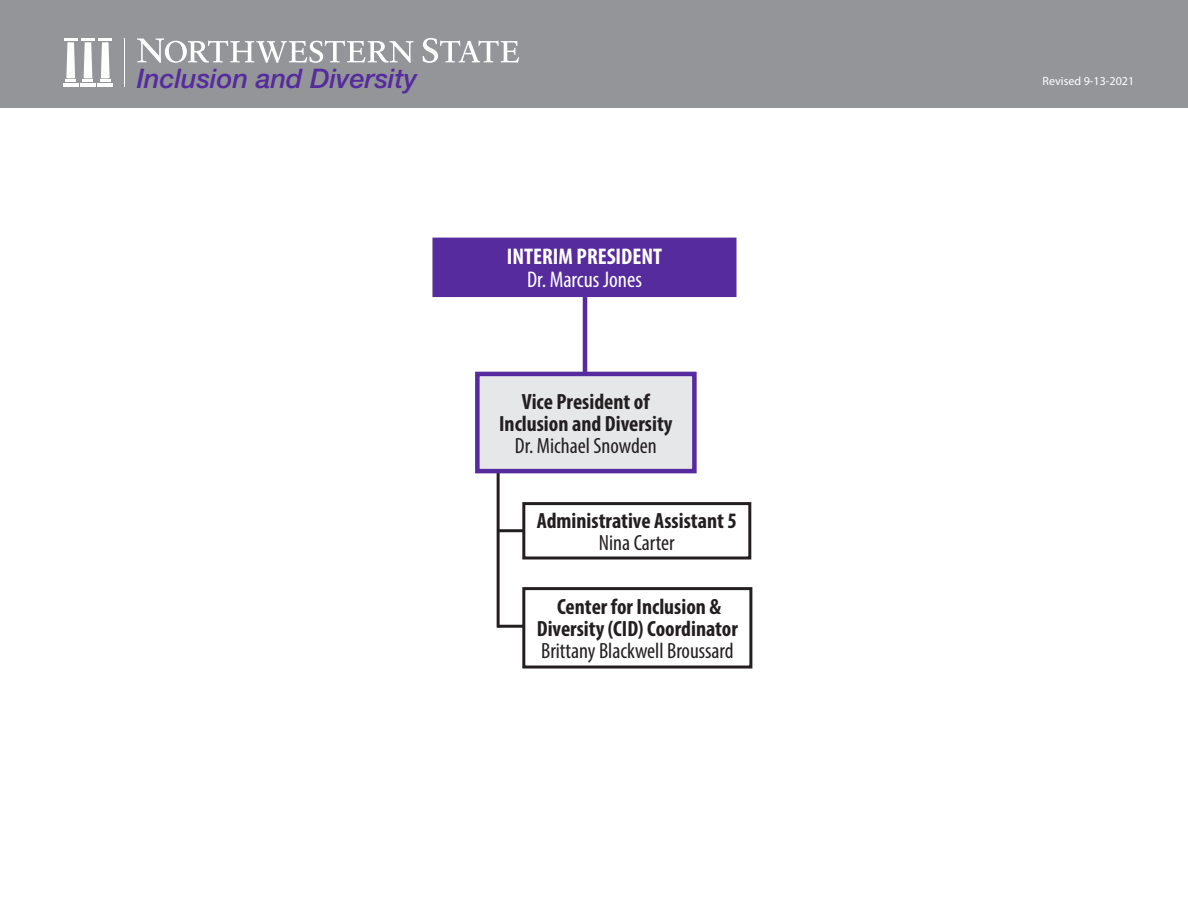
<style>
.page{position:relative;width:1188px;height:918px;background:#fff}
.page>*{position:absolute;margin:0;border:0;box-sizing:border-box;transform-origin:0 0}
.t1{font:italic 500 27px "Helvetica Neue LT Std";color:#552b9d}
.t2{font:700 condensed 22.8px "Myriad Pro";color:#fff}
.t3{font:condensed 22.8px "Myriad Pro";color:#fff}
.t4{font:700 condensed 22.05px/22px "Myriad Pro";color:#231f20;text-align:center}
.t5{font:condensed 22.05px "Myriad Pro";color:#231f20}
.t6{font:12px "Myriad Pro";color:#fff}
.s1{font-weight:400}
</style>
<div class="page">
<div style="left:434px;top:239px;width:301px;height:57px;background:#552b9d"></div>
<div style="left:432px;top:238px;width:304px;height:59px;border:3px solid #552b9d"></div>
<hr style="left:583px;top:297px;width:4px;height:77px;background:#552b9d">
<hr style="left:497px;top:470px;width:3px;height:158px;background:#231f20">
<hr style="left:498px;top:529px;width:26px;height:3px;background:#231f20">
<hr style="left:498px;top:625px;width:26px;height:3px;background:#231f20">
<div style="left:522px;top:587px;width:230px;height:82px;border:3px solid #231f20"></div>
<div style="left:522px;top:502px;width:229px;height:58px;border:3px solid #231f20"></div>
<svg style="left:475px;top:369px;width:222px;height:107px"></svg>
<div style="left:0;top:0;width:1188px;height:108px;background:#939598"></div>
<hr style="left:80px;top:83px;width:16px;height:4px;background:#fff">
<hr style="left:98px;top:83px;width:15px;height:4px;background:#fff">
<hr style="left:63px;top:83px;width:15px;height:4px;background:#fff">
<svg style="left:64px;top:39px;width:48px;height:43px"></svg>
<hr style="left:124px;top:38px;width:1px;height:49px;background:#fff">
<svg style="left:137px;top:38px;width:276px;height:25px"></svg>
<svg style="left:423px;top:38px;width:96px;height:25px"></svg>
<p class="t1" style="left:137px;top:62px;width:282px">Inclusion and Diversity</p>
<p class="t6" style="left:1043px;top:74px;width:93px">Revised 9-13-2021</p>
<p class="t2" style="left:507px;top:243px;width:157px">INTERIM PRESIDENT</p>
<p class="t3" style="left:527px;top:266px;width:116px">Dr. Marcus Jones</p>
<p class="t4" style="left:522px;top:390px;width:129px">Vice President of</p>
<p class="t4" style="left:499px;top:412px;width:175px">Inclusion and Diversity</p>
<p class="t5" style="left:515px;top:432px;width:143px">Dr. Michael Snowden</p>
<p class="t4" style="left:537px;top:509px;width:202px">Administrative Assistant 5</p>
<p class="t5" style="left:599px;top:530px;width:77px">Nina Carter</p>
<p class="t4" style="left:537px;top:595px;width:203px">Center for Inclusion &amp;<br>Diversity (CID) Coordinator<br><span class="s1">Brittany Blackwell Broussard</span></p>
</div>
